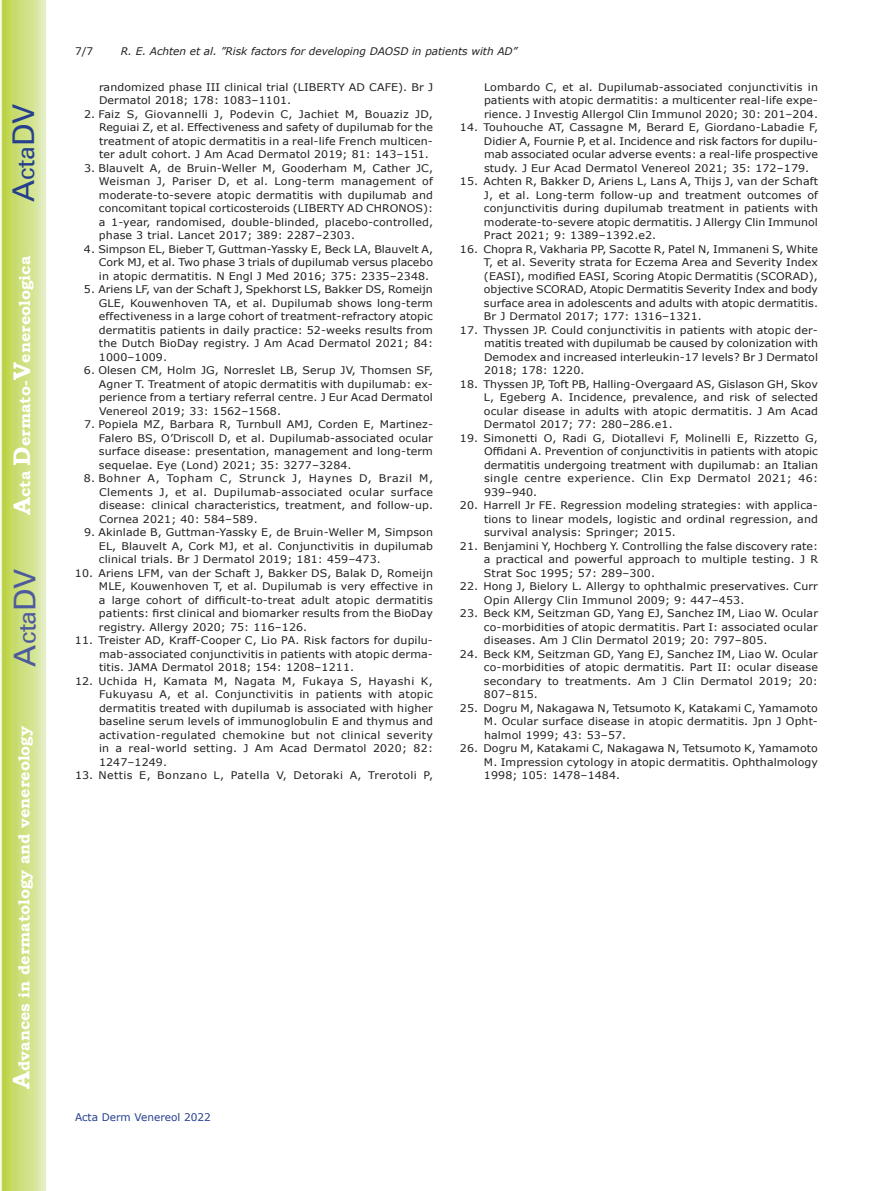
<style>
.page{position:relative;width:893px;height:1191px;background:#fff}
.page>*{position:absolute;margin:0;border:0;box-sizing:border-box;transform-origin:0 0}
.t1{font:30px "Univers";color:#4d5a9e}
.t2{font:30px "Univers";color:#253f8e}
.t3{font:700 15.75px "Bookman Old Style";color:#fff}
.t4{font:10.5px/13.5px "Verdana";letter-spacing:.01em;color:#231f20;text-align:justify;scale:1.05 1}
.t5{font:italic 10.5px "Verdana";color:#231f20}
.t6{font:10.5px "Verdana";letter-spacing:.035em;color:#231f20;scale:1.05 1}
.t7{font:10.5px "Verdana";color:#253f8e}
.t8{font:10.5px "Verdana";letter-spacing:.01em;color:#231f20}
.s1{font-size:24px}
</style>
<div class="page">
<svg style="left:1px;top:0;width:45px;height:1191px;background:#cfe084"></svg>
<h1 class="t2" style="left:6px;top:202px;width:100px;rotate:-90deg">A<span class="s1">cta</span>DV</h1>
<h2 class="t3" style="left:15px;top:515px;width:260px;rotate:-90deg"><span class="s1">A</span>cta <span class="s1">D</span>ermato-<span class="s1">V</span>enereologica</h2>
<h1 class="t1" style="left:7px;top:666px;width:100px;rotate:-90deg">A<span class="s1">cta</span>DV</h1>
<h2 class="t3" style="left:15px;top:1088px;width:364px;rotate:-90deg"><span class="s1">A</span>dvances in dermatology and venereology</h2>
<p class="t8" style="left:75px;top:44px;width:20px">7/7</p>
<p class="t5" style="left:121px;top:44px;width:398px">R. E. Achten et al. ”Risk factors for developing DAOSD in patients with AD”</p>
<p class="t4" style="left:99px;top:80px;width:320px">randomized phase III clinical trial (LIBERTY AD CAFE). Br J<br>Dermatol 2018; 178: 1083–1101.</p>
<p class="t4" style="left:99px;top:107px;width:320px;text-indent:-15px">2. Faiz S, Giovannelli J, Podevin C, Jachiet M, Bouaziz JD, Reguiai Z, et al. Effectiveness and safety of dupilumab for the treatment of atopic dermatitis in a real-life French multicen&shy;ter adult cohort. J Am Acad Dermatol 2019; 81: 143–151.</p>
<p class="t4" style="left:99px;top:161px;width:320px;text-indent:-15px">3. Blauvelt A, de Bruin-Weller M, Gooderham M, Cather JC, Weisman J, Pariser D, et al. Long-term management of moderate-to-severe atopic dermatitis with dupilumab and concomitant topical corticosteroids (LIBERTY AD CHRONOS): a 1-year, randomised, double-blinded, placebo-controlled, phase 3 trial. Lancet 2017; 389: 2287–2303.</p>
<p class="t4" style="left:99px;top:242px;width:320px;text-indent:-15px">4. Simpson EL, Bieber T, Guttman-Yassky E, Beck LA, Blauvelt A, Cork MJ, et al. Two phase 3 trials of dupilumab versus placebo in atopic dermatitis. N Engl J Med 2016; 375: 2335–2348.</p>
<p class="t4" style="left:99px;top:283px;width:320px;text-indent:-15px">5. Ariens LF, van der Schaft J, Spekhorst LS, Bakker DS, Romeijn GLE, Kouwenhoven TA, et al. Dupilumab shows long-term effectiveness in a large cohort of treatment-refractory atopic dermatitis patients in daily practice: 52-weeks results from the Dutch BioDay registry. J Am Acad Dermatol 2021; 84:<br>1000–1009.</p>
<p class="t4" style="left:99px;top:364px;width:320px;text-indent:-15px">6. Olesen CM, Holm JG, Norreslet LB, Serup JV, Thomsen SF, Agner T. Treatment of atopic dermatitis with dupilumab: ex&shy;perience from a tertiary referral centre. J Eur Acad Dermatol Venereol 2019; 33: 1562–1568.</p>
<p class="t4" style="left:99px;top:418px;width:320px;text-indent:-15px">7. Popiela MZ, Barbara R, Turnbull AMJ, Corden E, Martinez-Falero BS, O’Driscoll D, et al. Dupilumab-associated ocular surface disease: presentation, management and long-term sequelae. Eye (Lond) 2021; 35: 3277–3284.</p>
<p class="t4" style="left:99px;top:472px;width:320px;text-indent:-15px">8. Bohner A, Topham C, Strunck J, Haynes D, Brazil M, Clements J, et al. Dupilumab-associated ocular surface disease: clinical characteristics, treatment, and follow-up.<br>Cornea 2021; 40: 584–589.</p>
<p class="t4" style="left:99px;top:526px;width:320px;text-indent:-15px">9. Akinlade B, Guttman-Yassky E, de Bruin-Weller M, Simpson EL, Blauvelt A, Cork MJ, et al. Conjunctivitis in dupilumab clinical trials. Br J Dermatol 2019; 181: 459–473.</p>
<p class="t4" style="left:99px;top:566px;width:320px;text-indent:-24px">10. Ariens LFM, van der Schaft J, Bakker DS, Balak D, Romeijn MLE, Kouwenhoven T, et al. Dupilumab is very effective in a large cohort of difficult-to-treat adult atopic dermatitis patients: first clinical and biomarker results from the BioDay registry. Allergy 2020; 75: 116–126.</p>
<p class="t4" style="left:99px;top:634px;width:320px;text-indent:-24px">11. Treister AD, Kraff-Cooper C, Lio PA. Risk factors for dupilu&shy;mab-associated conjunctivitis in patients with atopic derma&shy;titis. JAMA Dermatol 2018; 154: 1208–1211.</p>
<p class="t4" style="left:99px;top:674px;width:320px;text-indent:-24px">12. Uchida H, Kamata M, Nagata M, Fukaya S, Hayashi K, Fukuyasu A, et al. Conjunctivitis in patients with atopic dermatitis treated with dupilumab is associated with higher baseline serum levels of immunoglobulin E and thymus and activation-regulated chemokine but not clinical severity in a real-world setting. J Am Acad Dermatol 2020; 82:<br>1247–1249.</p>
<p class="t6" style="left:75px;top:769px;width:342px">13. Nettis E, Bonzano L, Patella V, Detoraki A, Trerotoli P,</p>
<p class="t4" style="left:484px;top:80px;width:320px">Lombardo C, et al. Dupilumab-associated conjunctivitis in patients with atopic dermatitis: a multicenter real-life expe&shy;rience. J Investig Allergol Clin Immunol 2020; 30: 201–204.</p>
<p class="t4" style="left:484px;top:121px;width:320px;text-indent:-24px">14. Touhouche AT, Cassagne M, Berard E, Giordano-Labadie F, Didier A, Fournie P, et al. Incidence and risk factors for dupilu&shy;mab associated ocular adverse events: a real-life prospective study. J Eur Acad Dermatol Venereol 2021; 35: 172–179.</p>
<p class="t4" style="left:484px;top:175px;width:320px;text-indent:-24px">15. Achten R, Bakker D, Ariens L, Lans A, Thijs J, van der Schaft J, et al. Long-term follow-up and treatment outcomes of conjunctivitis during dupilumab treatment in patients with moderate-to-severe atopic dermatitis. J Allergy Clin Immunol Pract 2021; 9: 1389–1392.e2.</p>
<p class="t4" style="left:484px;top:242px;width:320px;text-indent:-24px">16. Chopra R, Vakharia PP, Sacotte R, Patel N, Immaneni S, White T, et al. Severity strata for Eczema Area and Severity Index (EASI), modified EASI, Scoring Atopic Dermatitis (SCORAD), objective SCORAD, Atopic Dermatitis Severity Index and body surface area in adolescents and adults with atopic dermatitis.<br>Br J Dermatol 2017; 177: 1316–1321.</p>
<p class="t4" style="left:484px;top:323px;width:320px;text-indent:-24px">17. Thyssen JP. Could conjunctivitis in patients with atopic der&shy;matitis treated with dupilumab be caused by colonization with Demodex and increased interleukin-17 levels? Br J Dermatol 2018; 178: 1220.</p>
<p class="t4" style="left:484px;top:377px;width:320px;text-indent:-24px">18. Thyssen JP, Toft PB, Halling-Overgaard AS, Gislason GH, Skov L, Egeberg A. Incidence, prevalence, and risk of selected ocular disease in adults with atopic dermatitis. J Am Acad Dermatol 2017; 77: 280–286.e1.</p>
<p class="t4" style="left:484px;top:431px;width:320px;text-indent:-24px">19. Simonetti O, Radi G, Diotallevi F, Molinelli E, Rizzetto G, Offidani A. Prevention of conjunctivitis in patients with atopic dermatitis undergoing treatment with dupilumab: an Italian single centre experience. Clin Exp Dermatol 2021; 46:<br>939–940.</p>
<p class="t4" style="left:484px;top:499px;width:320px;text-indent:-24px">20. Harrell Jr FE. Regression modeling strategies: with applica&shy;tions to linear models, logistic and ordinal regression, and survival analysis: Springer; 2015.</p>
<p class="t4" style="left:484px;top:539px;width:320px;text-indent:-24px">21. Benjamini Y, Hochberg Y. Controlling the false discovery rate: a practical and powerful approach to multiple testing. J R Strat Soc 1995; 57: 289–300.</p>
<p class="t4" style="left:484px;top:580px;width:320px;text-indent:-24px">22. Hong J, Bielory L. Allergy to ophthalmic preservatives. Curr<br>Opin Allergy Clin Immunol 2009; 9: 447–453.</p>
<p class="t4" style="left:484px;top:607px;width:320px;text-indent:-24px">23. Beck KM, Seitzman GD, Yang EJ, Sanchez IM, Liao W. Ocular co-morbidities of atopic dermatitis. Part I: associated ocular diseases. Am J Clin Dermatol 2019; 20: 797–805.</p>
<p class="t4" style="left:484px;top:647px;width:320px;text-indent:-24px">24. Beck KM, Seitzman GD, Yang EJ, Sanchez IM, Liao W. Ocular co-morbidities of atopic dermatitis. Part II: ocular disease secondary to treatments. Am J Clin Dermatol 2019; 20:<br>807–815.</p>
<p class="t4" style="left:484px;top:701px;width:320px;text-indent:-24px">25. Dogru M, Nakagawa N, Tetsumoto K, Katakami C, Yamamoto M. Ocular surface disease in atopic dermatitis. Jpn J Opht&shy;halmol 1999; 43: 53–57.</p>
<p class="t4" style="left:484px;top:742px;width:320px;text-indent:-24px">26. Dogru M, Katakami C, Nakagawa N, Tetsumoto K, Yamamoto M. Impression cytology in atopic dermatitis. Ophthalmology 1998; 105: 1478–1484.</p>
<p class="t7" style="left:75px;top:1110px;width:137px">Acta Derm Venereol 2022</p>
</div>
